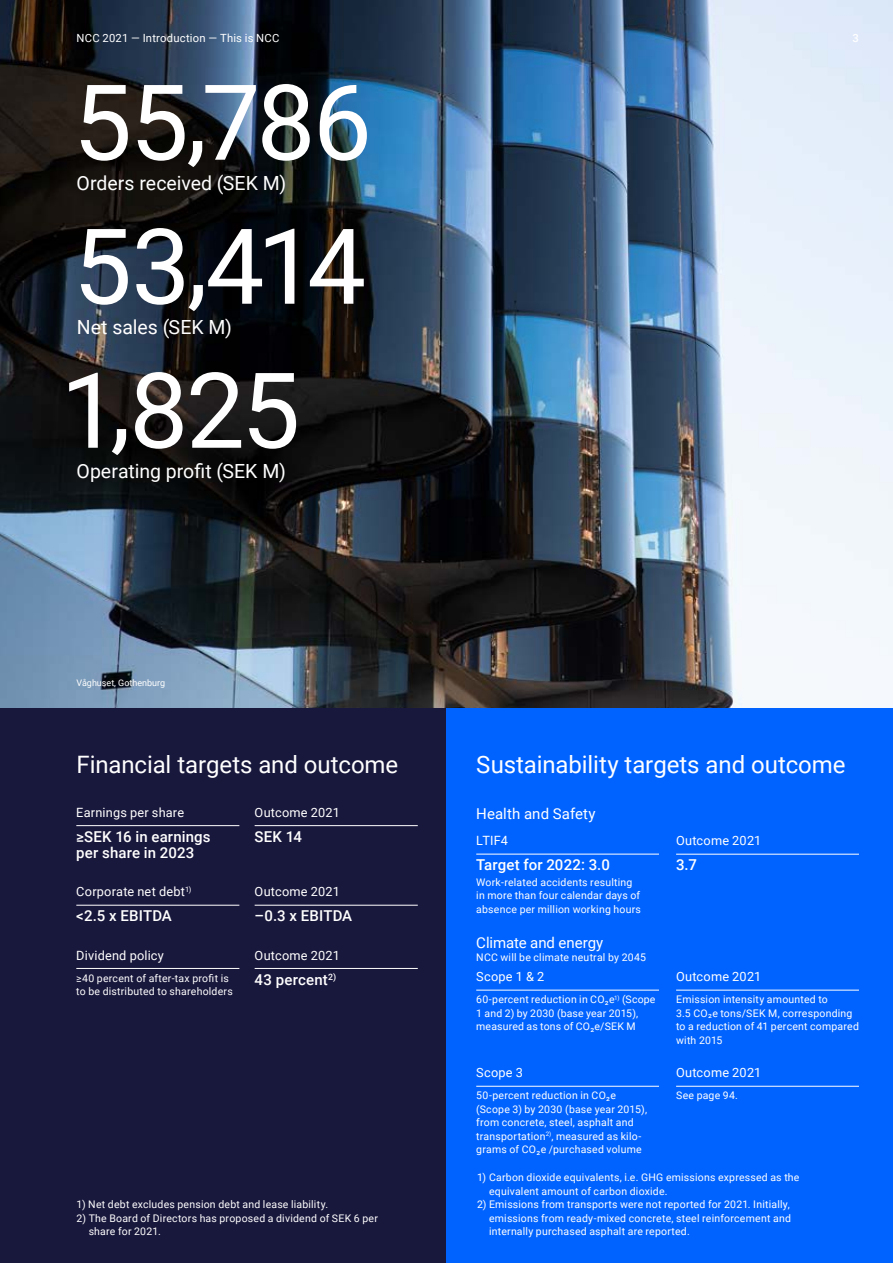
<style>
.page{position:relative;width:893px;height:1263px;background:#fff}
.page>*{position:absolute;margin:0;border:0;box-sizing:border-box;transform-origin:0 0}
.t1{font:105px "Roboto";letter-spacing:-.03em;color:#fff}
.t2{font:24px "Roboto";letter-spacing:-.005em;color:#fff}
.t3{font:19.5px "Roboto";color:#fff}
.t4{font:500 15px/16.5px "Roboto";letter-spacing:.01em;color:#fff}
.t5{font:15px "Roboto";color:#fff}
.t6{font:12.75px "Roboto";letter-spacing:.015em;color:#fff}
.t7{font:11.25px "Roboto";letter-spacing:.02em;color:#fff}
.t8{font:500 11.25px "Roboto";color:#fff}
.t9{font:10.5px/13.5px "Roboto";letter-spacing:.02em;color:#fff}
.t10{font:9px "Roboto";color:#fff}
</style>
<div class="page">
<img style="left:0;top:0;width:893px;height:708px">
<div style="left:0;top:708px;width:446px;height:555px;background:#18173c"></div>
<div style="left:446px;top:708px;width:447px;height:555px;background:#0063ff"></div>
<hr style="left:76px;top:825px;width:163px;height:1px;background:#fff">
<hr style="left:76px;top:905px;width:163px;height:1px;background:#fff">
<hr style="left:76px;top:968px;width:163px;height:1px;background:#fff">
<hr style="left:255px;top:825px;width:163px;height:1px;background:#fff">
<hr style="left:255px;top:905px;width:163px;height:1px;background:#fff">
<hr style="left:255px;top:968px;width:163px;height:1px;background:#fff">
<hr style="left:476px;top:854px;width:183px;height:1px;background:#fff">
<hr style="left:676px;top:854px;width:183px;height:1px;background:#fff">
<hr style="left:476px;top:990px;width:183px;height:1px;background:#fff">
<hr style="left:676px;top:990px;width:183px;height:1px;background:#fff">
<hr style="left:476px;top:1086px;width:183px;height:1px;background:#fff">
<hr style="left:676px;top:1086px;width:183px;height:1px;background:#fff">
<p class="t7" style="left:77px;top:31px;width:204px">NCC 2021 — Introduction — This is NCC</p>
<p class="t8" style="left:853px;top:31px;width:8px">3</p>
<h1 class="t1" style="left:73px;top:49px;width:300px">55,786</h1>
<h3 class="t3" style="left:77px;top:169px;width:211px">Orders received (SEK M)</h3>
<h1 class="t1" style="left:73px;top:193px;width:295px">53,414</h1>
<h3 class="t3" style="left:77px;top:313px;width:157px">Net sales (SEK M)</h3>
<h1 class="t1" style="left:60px;top:337px;width:241px">1,825</h1>
<h3 class="t3" style="left:77px;top:457px;width:211px">Operating profit (SEK M)</h3>
<p class="t10" style="left:77px;top:676px;width:90px">Våghuset, Gothenburg</p>
<h2 class="t2" style="left:76px;top:747px;width:323px">Financial targets and outcome</h2>
<p class="t6" style="left:76px;top:803px;width:109px">Earnings per share</p>
<h3 class="t4" style="left:76px;top:828px;width:136px">≥SEK 16 in earnings per share in 2023</h3>
<p class="t6" style="left:76px;top:883px;width:117px">Corporate net debt<sup>1)</sup></p>
<h3 class="t4" style="left:76px;top:907px;width:97px">&lt;2.5 x EBITDA</h3>
<p class="t6" style="left:76px;top:946px;width:89px">Dividend policy</p>
<p class="t9" style="left:76px;top:971px;width:158px">≥40 percent of after-tax profit is to be distributed to shareholders</p>
<p class="t6" style="left:255px;top:803px;width:87px">Outcome 2021</p>
<h3 class="t4" style="left:255px;top:828px;width:49px">SEK 14</h3>
<p class="t6" style="left:255px;top:883px;width:87px">Outcome 2021</p>
<h3 class="t4" style="left:255px;top:907px;width:99px">–0.3 x EBITDA</h3>
<p class="t6" style="left:255px;top:946px;width:87px">Outcome 2021</p>
<h3 class="t4" style="left:255px;top:970px;width:83px">43 percent<sup>2)</sup></h3>
<p class="t9" style="left:77px;top:1197px;width:253px">1) Net debt excludes pension debt and lease liability.</p>
<p class="t9" style="left:89px;top:1211px;width:291px;text-indent:-12px">2) The Board of Directors has proposed a dividend of SEK 6 per share for 2021.</p>
<h2 class="t2" style="left:476px;top:747px;width:371px">Sustainability targets and outcome</h2>
<h3 class="t5" style="left:476px;top:803px;width:121px">Health and Safety</h3>
<p class="t6" style="left:476px;top:832px;width:33px">LTIF4</p>
<h3 class="t4" style="left:476px;top:856px;width:135px">Target for 2022: 3.0</h3>
<p class="t9" style="left:476px;top:875px;width:166px">Work-related accidents resulting in more than four calendar days of absence per million working hours</p>
<h3 class="t5" style="left:476px;top:932px;width:129px">Climate and energy</h3>
<p class="t9" style="left:476px;top:950px;width:171px">NCC will be climate neutral by 2045</p>
<p class="t6" style="left:476px;top:968px;width:70px">Scope 1 &amp; 2</p>
<p class="t9" style="left:476px;top:992px;width:181px">60-percent reduction in CO2e<sup>1)</sup> (Scope<br>1 and 2) by 2030 (base year 2015), measured as tons of CO2e/SEK M</p>
<p class="t6" style="left:476px;top:1064px;width:48px">Scope 3</p>
<p class="t9" style="left:476px;top:1088px;width:172px">50-percent reduction in CO2e (Scope 3) by 2030 (base year 2015), from concrete, steel, asphalt and transportation<sup>2)</sup>, measured as kilo&shy;grams of CO2e /purchased volume</p>
<p class="t6" style="left:676px;top:832px;width:87px">Outcome 2021</p>
<h3 class="t4" style="left:676px;top:856px;width:22px">3.7</h3>
<p class="t6" style="left:676px;top:968px;width:87px">Outcome 2021</p>
<p class="t9" style="left:676px;top:992px;width:184px">Emission intensity amounted to<br>3.5 CO2e tons/SEK M, corresponding to a reduction of 41 percent compared with 2015</p>
<p class="t6" style="left:676px;top:1064px;width:87px">Outcome 2021</p>
<p class="t9" style="left:676px;top:1088px;width:63px">See page 94.</p>
<p class="t9" style="left:489px;top:1170px;width:312px;text-indent:-12px">1) Carbon dioxide equivalents, i.e. GHG emissions expressed as the equivalent amount of carbon dioxide.</p>
<p class="t9" style="left:489px;top:1197px;width:303px;text-align:justify;text-indent:-12px">2) Emissions from transports were not reported for 2021. Initially, emissions from ready-mixed concrete, steel reinforcement and internally purchased asphalt are reported.</p>
</div>
